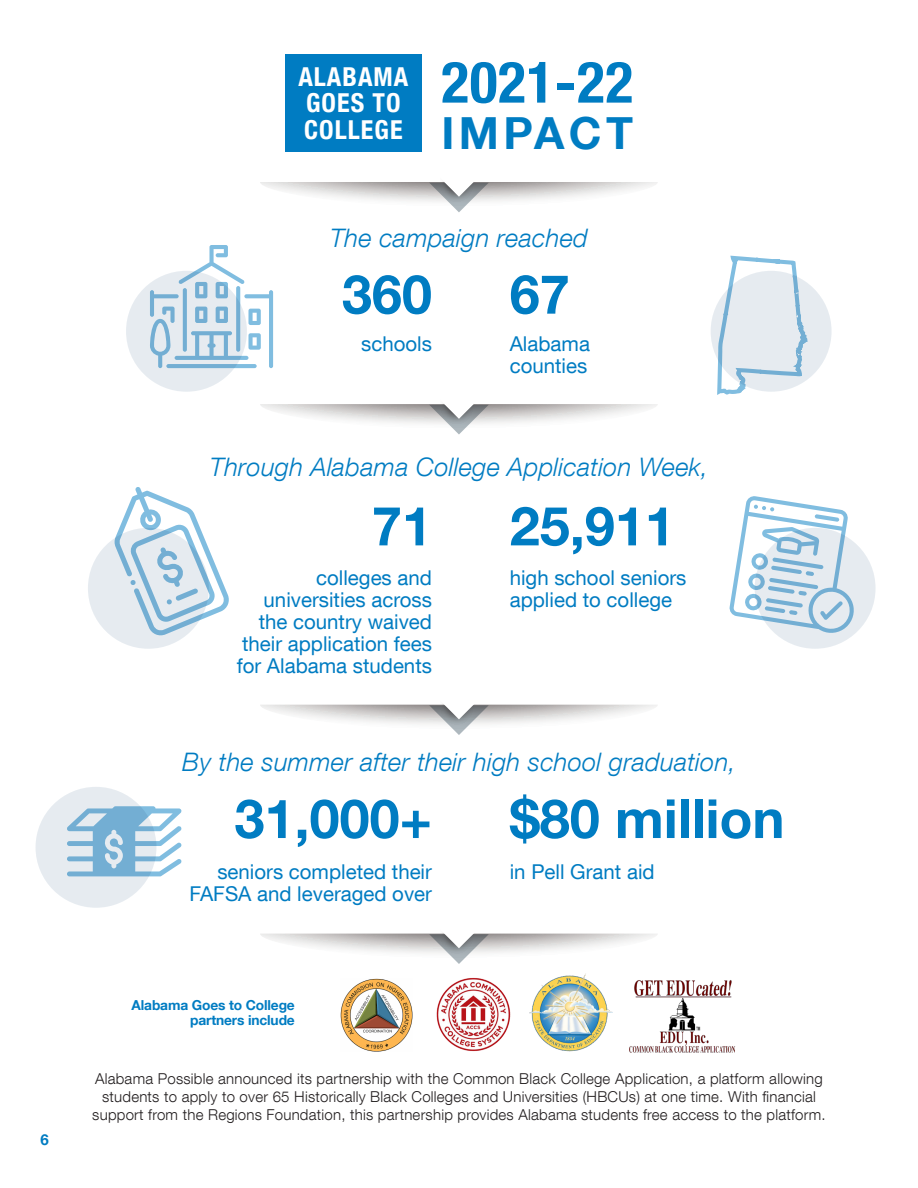
<style>
.page{position:relative;width:918px;height:1188px;background:#fff}
.page>*{position:absolute;margin:0;border:0;box-sizing:border-box;transform-origin:0 0}
.BodyText{font:700 condensed 57.45px "Helvetica Neue LT Com";letter-spacing:.015em;color:#007cc2}
.t1{font:700 54px "Helvetica Neue LT Com";color:#007cc2}
.BodyText-2{font:700 44.25px "Helvetica Neue LT Com";letter-spacing:.1em;color:#007cc2}
.BodyText-3{font:700 condensed 26.1px/26.4px "Helvetica Neue LT Com";letter-spacing:.04em;color:#fff}
.t2{font:italic 300 25.5px "Helvetica Neue LT Com";letter-spacing:.01em;color:#007cc2}
.t3{font:20.4px/22.2px "Helvetica Neue LT Com";color:#007cc2}
.BodyText-4{font:300 15px/18px "Helvetica Neue LT Com";letter-spacing:.015em;color:#231f20;text-align:center}
.t4{font:700 15px "Helvetica Neue LT Com";color:#007cc2}
.t5{font:700 13.8px/15px "Helvetica Neue LT Com";letter-spacing:-.01em;color:#007cc2;text-align:right}
</style>
<div class="page">
<svg style="left:260px;top:404px;width:398px;height:30px"></svg>
<svg style="left:260px;top:181px;width:398px;height:31px"></svg>
<svg style="left:260px;top:704px;width:397px;height:31px"></svg>
<svg style="left:260px;top:933px;width:397px;height:31px"></svg>
<div style="left:755px;top:528px;width:121px;height:121px;background:#e6ebf0;border-radius:50%"></div>
<div style="left:88px;top:528px;width:121px;height:121px;background:#e6ebf0;border-radius:50%"></div>
<div style="left:36px;top:787px;width:120px;height:121px;background:#e6ebf0;border-radius:50%"></div>
<div style="left:126px;top:271px;width:121px;height:121px;background:#e6ebf0;border-radius:50%"></div>
<div style="left:711px;top:271px;width:121px;height:121px;background:#e6ebf0;border-radius:50%"></div>
<div style="left:285px;top:54px;width:137px;height:97px;background:#007cc2"></div>
<svg style="left:711px;top:255px;width:99px;height:140px"></svg>
<svg style="left:114px;top:487px;width:115px;height:149px"></svg>
<svg style="left:67px;top:806px;width:115px;height:70px"></svg>
<svg style="left:729px;top:496px;width:126px;height:137px"></svg>
<img style="left:530px;top:973px;width:82px;height:78px">
<img style="left:436px;top:977px;width:75px;height:75px">
<img style="left:340px;top:979px;width:73px;height:73px">
<svg style="left:150px;top:245px;width:123px;height:123px"></svg>
<img style="left:629px;top:980px;width:107px;height:73px">
<p class="t4" style="left:40px;top:1130px;width:10px">6</p>
<p class="BodyText-3" style="left:298px;top:64px;width:112px">ALABAMA<br>GOES TO<br>COLLEGE</p>
<p class="BodyText" style="left:441px;top:48px;width:193px">2021-22</p>
<p class="BodyText-2" style="left:441px;top:106px;width:193px">IMPACT</p>
<h2 class="t2" style="left:330px;top:223px;width:259px">The campaign reached</h2>
<p class="t1" style="left:342px;top:260px;width:92px">360</p>
<p class="t3" style="left:361px;top:332px;width:72px">schools</p>
<p class="t1" style="left:510px;top:260px;width:62px">67</p>
<p class="t3" style="left:510px;top:332px;width:82px">Alabama counties</p>
<h2 class="t2" style="left:210px;top:452px;width:500px">Through Alabama College Application Week,</h2>
<p class="t1" style="left:372px;top:492px;width:62px">71</p>
<p class="t3" style="left:237px;top:566px;width:197px;text-align:right">colleges and universities across the country waived their application fees for Alabama students</p>
<p class="t1" style="left:510px;top:492px;width:167px">25,911</p>
<p class="t3" style="left:510px;top:566px;width:178px">high school seniors applied to college</p>
<h2 class="t2" style="left:182px;top:746px;width:555px">By the summer after their high school graduation,</h2>
<p class="t1" style="left:234px;top:785px;width:199px">31,000+</p>
<p class="t3" style="left:189px;top:860px;width:244px;text-align:right">seniors completed their<br>FAFSA and leveraged over</p>
<h4 class="t5" style="left:132px;top:997px;width:165px">Alabama Goes to College partners include</h4>
<p class="t1" style="left:510px;top:785px;width:276px">$80 million</p>
<p class="t3" style="left:510px;top:860px;width:146px">in Pell Grant aid</p>
<p class="BodyText-4" style="left:92px;top:1070px;width:735px">Alabama Possible announced its partnership with the Common Black College Application, a platform allowing students to apply to over 65 Historically Black Colleges and Universities (HBCUs) at one time. With financial support from the Regions Foundation, this partnership provides Alabama students free access to the platform.</p>
</div>
